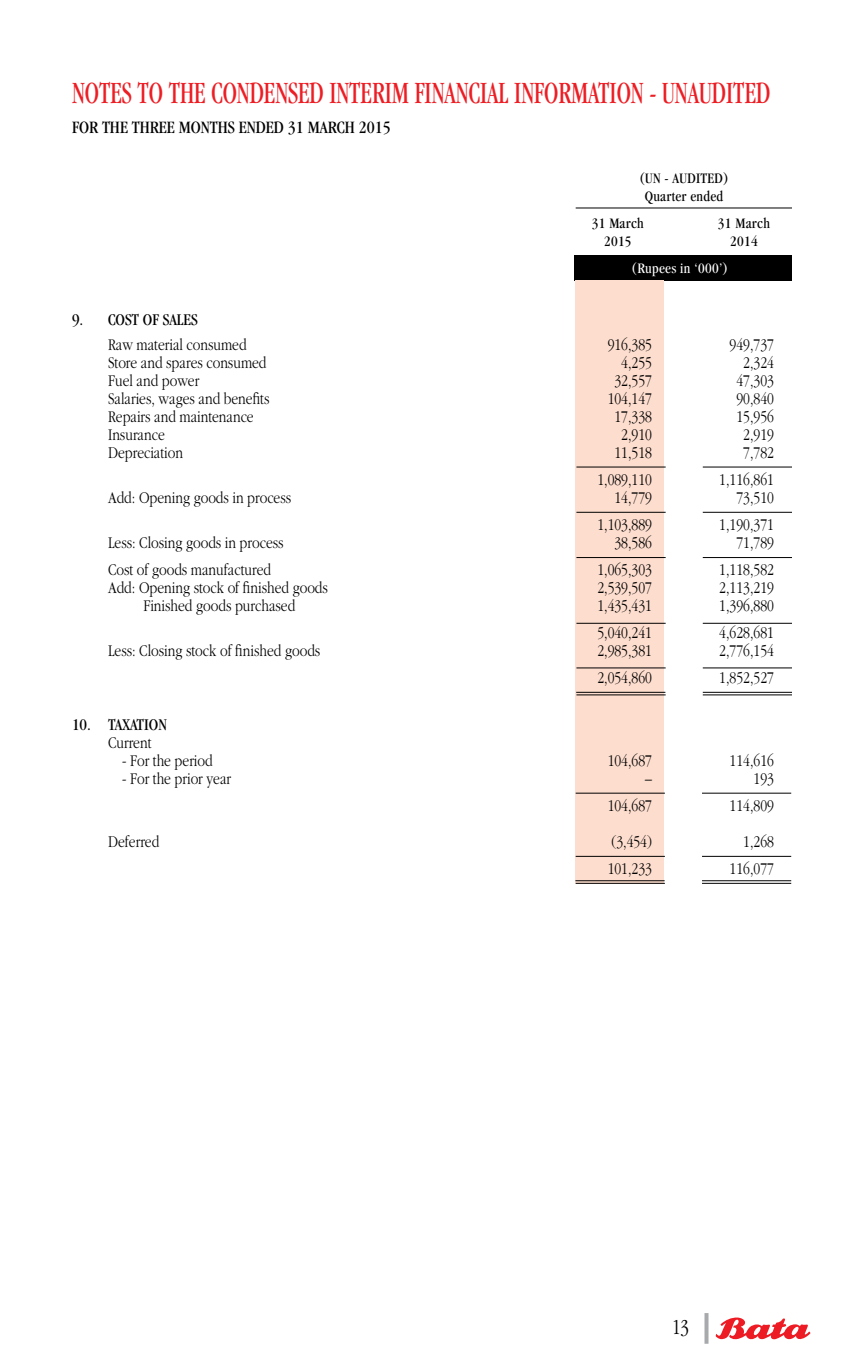
<style>
.page{position:relative;width:864px;height:1368px;background:#fff}
.page>*{position:absolute;margin:0;border:0;box-sizing:border-box;transform-origin:0 0}
.t1{font:condensed 32px "Garamond";color:#ed1d24;scale:.8 1}
.t2{font:300 condensed 22px "Garamond";color:#000}
.t3{font:condensed 18px "Garamond";color:#000}
.t4{font:300 17px "Aplgaram";color:#000}
.t5{font:condensed 17px "Garamond";color:#000}
.t6{font:condensed 15px/18px "Garamond";letter-spacing:.02em;color:#000;text-align:center}
.t7{font:condensed 15px "Garamond";letter-spacing:.02em;color:#fff}
</style>
<div class="page">
<svg style="left:716px;top:1317px;width:95px;height:23px"></svg>
<svg style="left:705px;top:1313px;width:4px;height:31px"></svg>
<div style="left:575px;top:255px;width:217px;height:26px;background:#000"></div>
<div style="left:575px;top:281px;width:89px;height:603px;background:#fdddce"></div>
<hr style="left:702px;top:856px;width:89px;height:1px;background:#000">
<hr style="left:576px;top:856px;width:89px;height:1px;background:#000">
<hr style="left:575px;top:880px;width:90px;height:1px;background:#000">
<hr style="left:702px;top:880px;width:89px;height:1px;background:#000">
<hr style="left:702px;top:883px;width:89px;height:1px;background:#000">
<hr style="left:576px;top:883px;width:89px;height:1px;background:#000">
<hr style="left:702px;top:793px;width:89px;height:1px;background:#000">
<hr style="left:576px;top:793px;width:89px;height:1px;background:#000">
<hr style="left:576px;top:208px;width:216px;height:1px;background:#000">
<hr style="left:703px;top:467px;width:89px;height:1px;background:#000">
<hr style="left:576px;top:467px;width:90px;height:1px;background:#000">
<hr style="left:703px;top:557px;width:89px;height:1px;background:#000">
<hr style="left:576px;top:557px;width:90px;height:1px;background:#000">
<hr style="left:703px;top:512px;width:89px;height:1px;background:#000">
<hr style="left:576px;top:512px;width:90px;height:1px;background:#000">
<hr style="left:703px;top:623px;width:89px;height:1px;background:#000">
<hr style="left:576px;top:623px;width:90px;height:1px;background:#000">
<hr style="left:703px;top:668px;width:89px;height:1px;background:#000">
<hr style="left:576px;top:668px;width:90px;height:1px;background:#000">
<hr style="left:576px;top:692px;width:89px;height:1px;background:#000">
<hr style="left:703px;top:692px;width:89px;height:1px;background:#000">
<hr style="left:703px;top:694px;width:89px;height:1px;background:#000">
<hr style="left:576px;top:694px;width:90px;height:1px;background:#000">
<h1 class="t1" style="left:72px;top:75px;width:874px">NOTES TO THE CONDENSED INTERIM FINANCIAL INFORMATION - UNAUDITED</h1>
<p class="t3" style="left:72px;top:117px;width:320px">FOR THE THREE MONTHS ENDED 31 MARCH 2015</p>
<p class="t6" style="left:639px;top:169px;width:91px">(UN - AUDITED)<br>Quarter ended</p>
<p class="t6" style="left:592px;top:214px;width:54px">31 March</p>
<p class="t6" style="left:718px;top:214px;width:54px">31 March</p>
<p class="t6" style="left:604px;top:232px;width:29px">2015</p>
<p class="t6" style="left:730px;top:232px;width:29px">2014</p>
<p class="t7" style="left:631px;top:260px;width:99px">(Rupees in ‘000’)</p>
<p class="t5" style="left:72px;top:310px;width:127px">9. COST OF SALES</p>
<p class="t4" style="left:108px;top:335px;width:140px">Raw material consumed</p>
<p class="t4" style="left:608px;top:335px;width:46px">916,385</p>
<p class="t4" style="left:730px;top:335px;width:46px">949,737</p>
<p class="t4" style="left:108px;top:353px;width:160px">Store and spares consumed</p>
<p class="t4" style="left:621px;top:353px;width:32px">4,255</p>
<p class="t4" style="left:743px;top:353px;width:32px">2,324</p>
<p class="t4" style="left:108px;top:371px;width:93px">Fuel and power</p>
<p class="t4" style="left:614px;top:371px;width:39px">32,557</p>
<p class="t4" style="left:736px;top:371px;width:39px">47,303</p>
<p class="t4" style="left:108px;top:389px;width:163px">Salaries, wages and benefits</p>
<p class="t4" style="left:608px;top:389px;width:46px">104,147</p>
<p class="t4" style="left:736px;top:389px;width:39px">90,840</p>
<p class="t4" style="left:108px;top:407px;width:147px">Repairs and maintenance</p>
<p class="t4" style="left:614px;top:407px;width:39px">17,338</p>
<p class="t4" style="left:736px;top:407px;width:39px">15,956</p>
<p class="t4" style="left:108px;top:425px;width:58px">Insurance</p>
<p class="t4" style="left:621px;top:425px;width:32px">2,910</p>
<p class="t4" style="left:743px;top:425px;width:32px">2,919</p>
<p class="t4" style="left:108px;top:443px;width:77px">Depreciation</p>
<p class="t4" style="left:614px;top:443px;width:39px">11,518</p>
<p class="t4" style="left:743px;top:443px;width:32px">7,782</p>
<p class="t4" style="left:597px;top:470px;width:56px">1,089,110</p>
<p class="t4" style="left:719px;top:470px;width:56px">1,116,861</p>
<p class="t4" style="left:108px;top:488px;width:185px">Add: Opening goods in process</p>
<p class="t4" style="left:614px;top:488px;width:39px">14,779</p>
<p class="t4" style="left:736px;top:488px;width:39px">73,510</p>
<p class="t4" style="left:597px;top:515px;width:56px">1,103,889</p>
<p class="t4" style="left:719px;top:515px;width:56px">1,190,371</p>
<p class="t4" style="left:108px;top:533px;width:177px">Less: Closing goods in process</p>
<p class="t4" style="left:614px;top:533px;width:39px">38,586</p>
<p class="t4" style="left:736px;top:533px;width:39px">71,789</p>
<p class="t4" style="left:108px;top:560px;width:165px">Cost of goods manufactured</p>
<p class="t4" style="left:597px;top:560px;width:56px">1,065,303</p>
<p class="t4" style="left:719px;top:560px;width:56px">1,118,582</p>
<p class="t4" style="left:108px;top:578px;width:222px">Add: Opening stock of finished goods</p>
<p class="t4" style="left:597px;top:578px;width:56px">2,539,507</p>
<p class="t4" style="left:719px;top:578px;width:56px">2,113,219</p>
<p class="t4" style="left:143px;top:596px;width:154px">Finished goods purchased</p>
<p class="t4" style="left:597px;top:596px;width:56px">1,435,431</p>
<p class="t4" style="left:719px;top:596px;width:56px">1,396,880</p>
<p class="t4" style="left:597px;top:623px;width:56px">5,040,241</p>
<p class="t4" style="left:719px;top:623px;width:56px">4,628,681</p>
<p class="t4" style="left:108px;top:641px;width:214px">Less: Closing stock of finished goods</p>
<p class="t4" style="left:597px;top:641px;width:56px">2,985,381</p>
<p class="t4" style="left:719px;top:641px;width:56px">2,776,154</p>
<p class="t4" style="left:597px;top:668px;width:56px">2,054,860</p>
<p class="t4" style="left:719px;top:668px;width:56px">1,852,527</p>
<p class="t5" style="left:72px;top:715px;width:96px">10. TAXATION</p>
<p class="t4" style="left:108px;top:733px;width:45px">Current</p>
<p class="t4" style="left:122px;top:751px;width:92px">- For the period</p>
<p class="t4" style="left:608px;top:751px;width:46px">104,687</p>
<p class="t4" style="left:730px;top:751px;width:46px">114,616</p>
<p class="t4" style="left:122px;top:769px;width:111px">- For the prior year</p>
<p class="t4" style="left:645px;top:769px;width:8px">–</p>
<p class="t4" style="left:754px;top:769px;width:22px">193</p>
<p class="t4" style="left:608px;top:796px;width:46px">104,687</p>
<p class="t4" style="left:730px;top:796px;width:46px">114,809</p>
<p class="t4" style="left:108px;top:832px;width:53px">Deferred</p>
<p class="t4" style="left:611px;top:832px;width:42px">(3,454)</p>
<p class="t4" style="left:743px;top:832px;width:32px">1,268</p>
<p class="t4" style="left:608px;top:859px;width:46px">101,233</p>
<p class="t4" style="left:730px;top:859px;width:46px">116,077</p>
<p class="t2" style="left:672px;top:1315px;width:19px">13</p>
</div>
